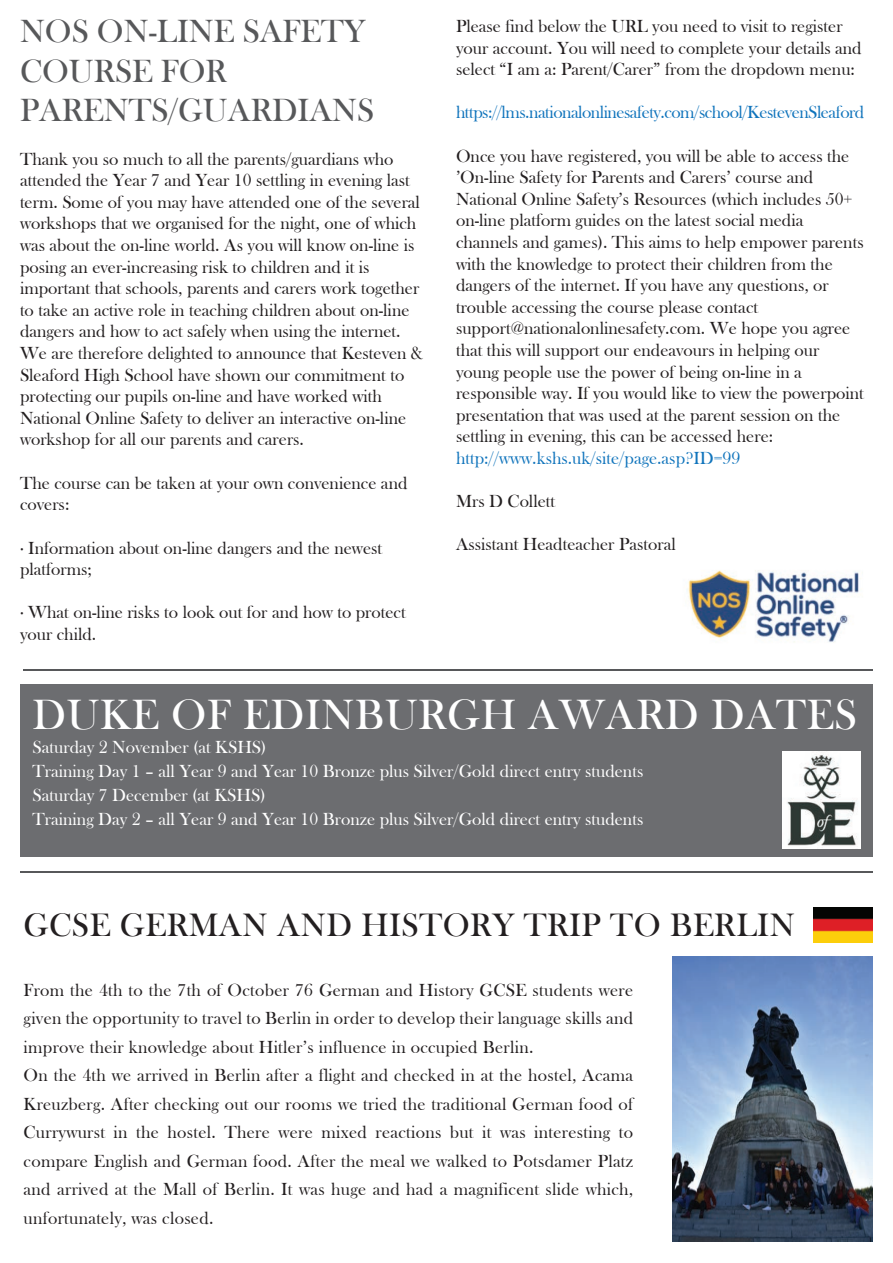
<style>
.page{position:relative;width:893px;height:1263px;background:#fff}
.page>*{position:absolute;margin:0;border:0;box-sizing:border-box;transform-origin:0 0}
.t1{font:43.5px "Bask Old Face";letter-spacing:.015em;color:#fff}
.t2{font:33.3px "Bask Old Face";letter-spacing:.015em;color:#231f20}
.t3{font:33px/39.6px "Bask Old Face";color:#57585a}
.t4{font:18px/21.6px "Bask Old Face";color:#231f20}
.t5{font:18px/24px "Bask Old Face";color:#fff}
.t6{font:18px "Bask Old Face";letter-spacing:-.025em;color:#1074bc}
.t7{font:18px "Bask Old Face";color:#1074bc}
.s1{font-family:"Myriad Pro"}
</style>
<div class="page">
<hr style="left:23px;top:669px;width:849px;height:1px;background:#57585a">
<img style="left:687px;top:570px;width:174px;height:72px">
<div style="left:20px;top:685px;width:852px;height:172px;background:#6c6d70"></div>
<img style="left:783px;top:752px;width:77px;height:96px">
<hr style="left:20px;top:871px;width:852px;height:1px;background:#57585a">
<img style="left:672px;top:957px;width:200px;height:284px">
<img style="left:813px;top:907px;width:59px;height:36px">
<h3 class="t3" style="left:20px;top:12px;width:356px">NOS ON-LINE SAFETY<br>COURSE FOR<br>PARENTS/GUARDIANS</h3>
<p class="t4" style="left:20px;top:148px;width:405px">Thank you so much to all the parents/guardians who attended the Year 7 and Year 10 settling in evening last term. Some of you may have attended one of the several workshops that we organised for the night, one of which was about the on-line world. As you will know on-line is posing an ever-increasing risk to children and it is important that schools, parents and carers work together to take an active role in teaching children about on-line dangers and how to act safely when using the internet.<br>We are therefore delighted to announce that Kesteven &amp; Sleaford High School have shown our commitment to protecting our pupils on-line and have worked with National Online Safety to deliver an interactive on-line workshop for all our parents and carers.</p>
<p class="t4" style="left:20px;top:472px;width:389px">The course can be taken at your own convenience and covers:</p>
<p class="t4" style="left:20px;top:537px;width:364px"><span class="s1">·</span> Information about on-line dangers and the newest platforms;</p>
<p class="t4" style="left:20px;top:602px;width:387px"><span class="s1">·</span> What on-line risks to look out for and how to protect your child.</p>
<p class="t4" style="left:456px;top:16px;width:407px">Please find below the URL you need to visit to register your account. You will need to complete your details and select “I am a: Parent/Carer” from the dropdown menu:</p>
<p class="t6" style="left:456px;top:103px;width:410px">https://lms.nationalonlinesafety.com/school/KestevenSleaford</p>
<p class="t4" style="left:456px;top:145px;width:409px">Once you have registered, you will be able to access the ’On-line Safety for Parents and Carers’ course and National Online Safety’s Resources (which includes 50+ on-line platform guides on the latest social media channels and games). This aims to help empower parents with the knowledge to protect their children from the dangers of the internet. If you have any questions, or trouble accessing the course please contact support@nationalonlinesafety.com. We hope you agree that this will support our endeavours in helping our young people use the power of being on-line in a responsible way. If you would like to view the powerpoint presentation that was used at the parent session on the settling in evening, this can be accessed here:</p>
<p class="t7" style="left:456px;top:448px;width:286px">http://www.kshs.uk/site/page.asp?ID=99</p>
<p class="t4" style="left:456px;top:491px;width:101px">Mrs D Collett</p>
<p class="t4" style="left:456px;top:534px;width:221px">Assistant Headteacher Pastoral</p>
<h1 class="t1" style="left:33px;top:691px;width:826px">DUKE OF EDINBURGH AWARD DATES</h1>
<p class="t5" style="left:33px;top:736px;width:612px">Saturday 2 November (at KSHS)<br>Training Day 1 – all Year 9 and Year 10 Bronze plus Silver/Gold direct entry students Saturday 7 December (at KSHS)<br>Training Day 2 – all Year 9 and Year 10 Bronze plus Silver/Gold direct entry students</p>
<h2 class="t2" style="left:24px;top:906px;width:773px">GCSE GERMAN AND HISTORY TRIP TO BERLIN</h2>
<p class="t4" style="left:24px;top:976px;width:611px;line-height:28.5px">From the 4th to the 7th of October 76 German and History GCSE students were given the opportunity to travel to Berlin in order to develop their language skills and improve their knowledge about Hitler’s influence in occupied Berlin.<br>On the 4th we arrived in Berlin after a flight and checked in at the hostel, Acama Kreuzberg. After checking out our rooms we tried the traditional German food of Currywurst in the hostel. There were mixed reactions but it was interesting to compare English and German food. After the meal we walked to Potsdamer Platz and arrived at the Mall of Berlin. It was huge and had a magnificent slide which, unfortunately, was closed.</p>
</div>
